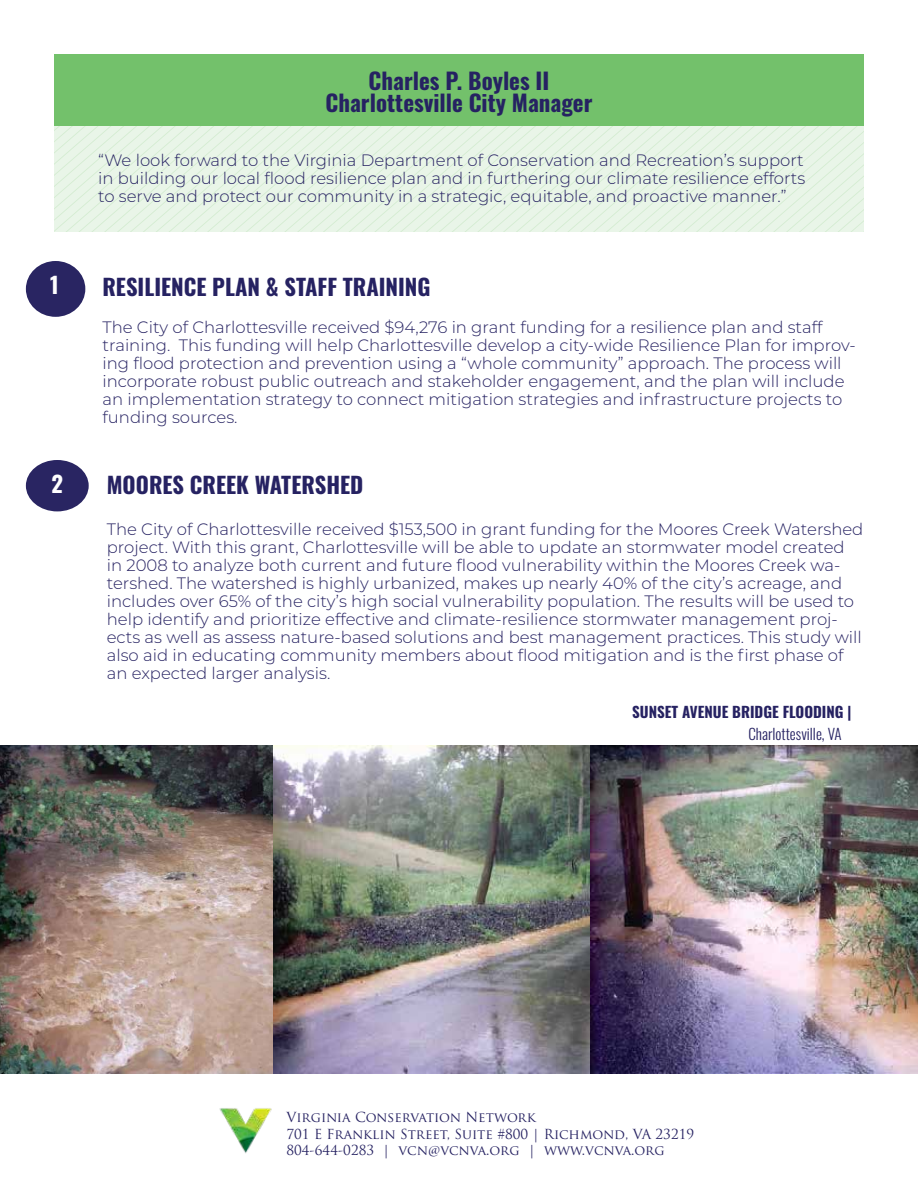
<style>
.page{position:relative;width:918px;height:1188px;background:#fff}
.page>*{position:absolute;margin:0;border:0;box-sizing:border-box;transform-origin:0 0}
.t1{font:700 22.65px/22.5px "Oswald";color:#262262;text-align:center}
.t2{font:700 22.5px "Oswald";color:#262262}
.t3{font:700 22.5px "Oswald";color:#fff}
.t4{font:300 16.5px/18px "Montserrat";color:#262262}
.t5{font:700 15px "Oswald";color:#262262}
.t6{font:300 15px "Oswald";color:#262262}
.t7{font:13.5px/16.2px "Trajan Pro";color:#262262}
</style>
<div class="page">
<div style="left:26px;top:261px;width:59px;height:56px;background:#292562;border-radius:50%"></div>
<div style="left:26px;top:460px;width:63px;height:51px;background:#292562;border-radius:50%"></div>
<svg style="left:292px;top:125px;width:572px;height:107px;background:#e5f3e4"></svg>
<div style="left:54px;top:54px;width:810px;height:71px;background:#73c16b"></div>
<img style="left:0;top:746px;width:273px;height:328px">
<img style="left:273px;top:746px;width:317px;height:328px">
<img style="left:219px;top:1108px;width:53px;height:46px">
<img style="left:590px;top:746px;width:328px;height:328px">
<h1 class="t1" style="left:326px;top:70px;width:268px">Charles P. Boyles II<br>Charlottesville City Manager</h1>
<p class="t4" style="left:98px;top:150px;width:709px;text-align:justify">“We look forward to the Virginia Department of Conservation and Recreation’s support in building our local flood resilience plan and in furthering our climate resilience efforts to serve and protect our community in a strategic, equitable, and proactive manner.”</p>
<h2 class="t3" style="left:50px;top:274px;width:10px">1</h2>
<h2 class="t2" style="left:102px;top:275px;width:330px">RESILIENCE PLAN &amp; STAFF TRAINING</h2>
<h2 class="t3" style="left:52px;top:472px;width:13px">2</h2>
<p class="t4" style="left:102px;top:317px;width:755px">The City of Charlottesville received $94,276 in grant funding for a resilience plan and staff training. This funding will help Charlottesville develop a city-wide Resilience Plan for improv&shy;ing flood protection and prevention using a “whole community” approach. The process will incorporate robust public outreach and stakeholder engagement, and the plan will include an implementation strategy to connect mitigation strategies and infrastructure projects to funding sources.</p>
<h2 class="t2" style="left:107px;top:473px;width:258px">MOORES CREEK WATERSHED</h2>
<p class="t4" style="left:107px;top:519px;width:758px">The City of Charlottesville received $153,500 in grant funding for the Moores Creek Watershed project. With this grant, Charlottesville will be able to update an stormwater model created in 2008 to analyze both current and future flood vulnerability within the Moores Creek wa&shy;tershed. The watershed is highly urbanized, makes up nearly 40% of the city’s acreage, and includes over 65% of the city’s high social vulnerability population. The results will be used to help identify and prioritize effective and climate-resilience stormwater management proj&shy;ects as well as assess nature-based solutions and best management practices. This study will also aid in educating community members about flood mitigation and is the first phase of an expected larger analysis.</p>
<p class="t5" style="left:632px;top:704px;width:221px">SUNSET AVENUE BRIDGE FLOODING |</p>
<p class="t6" style="left:748px;top:721px;width:95px">Charlottesville, VA</p>
<p class="t7" style="left:287px;top:1109px;width:409px">Virginia Conservation Network<br>701 E Franklin Street, Suite #800 | Richmond, VA 23219<br>804-644-0283 | vcn@vcnva.org | www.vcnva.org</p>
</div>
